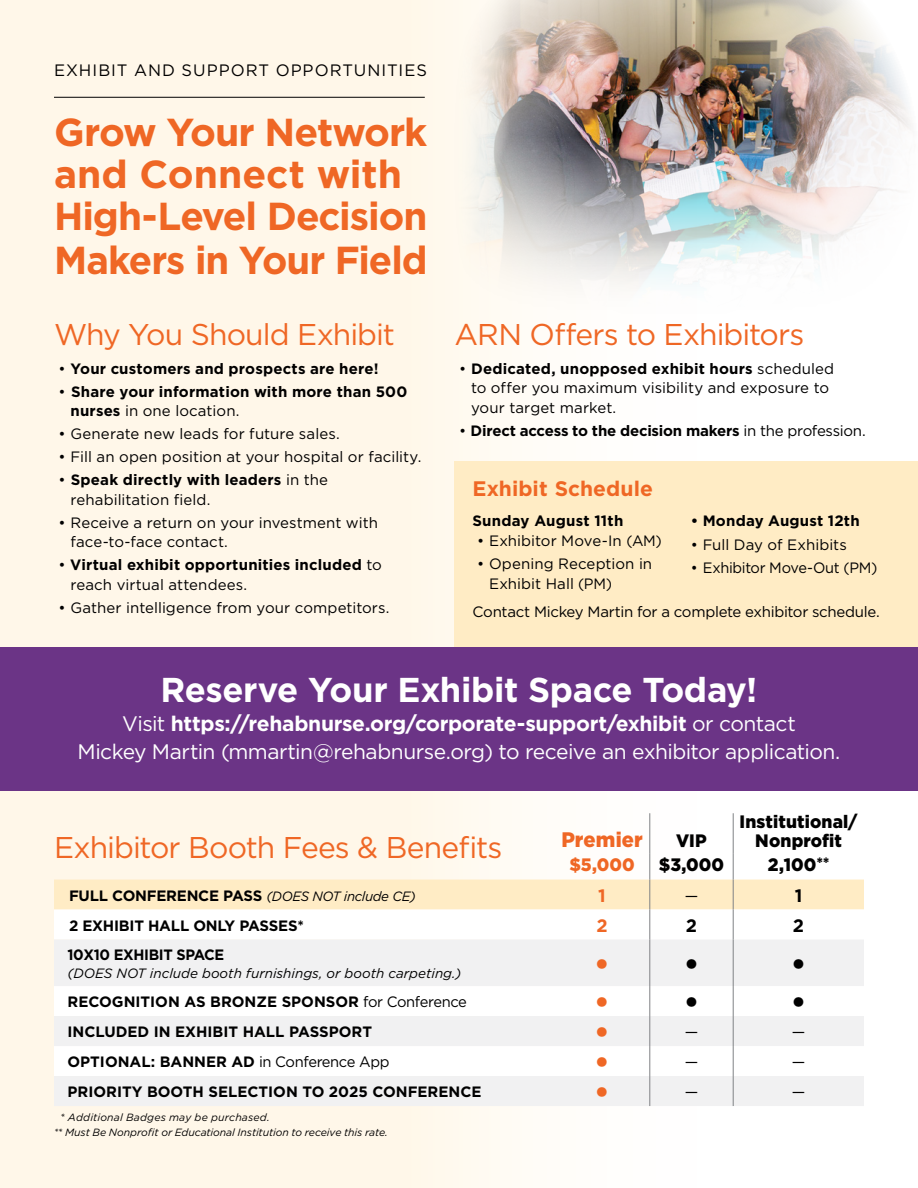
<style>
.page{position:relative;width:918px;height:1188px;background:#fff}
.page>*{position:absolute;margin:0;border:0;box-sizing:border-box;transform-origin:0 0}
.t1{font:700 39px/42.5px "Gotham";letter-spacing:-.025em;color:#ef6725}
.t2{font:700 34.5px "Gotham";letter-spacing:-.01em;color:#fff}
.t3{font:30px "Gotham";letter-spacing:-.03em;color:#ef6725}
.t4{font:900 28.5px "Gotham";color:#ef6725}
.t5{font:900 28.5px "Gotham";color:#000}
.t6{font:21px/28.5px "Gotham";letter-spacing:-.025em;color:#fff;text-align:center}
.t7{font:700 21px "Gotham";color:#ef6725}
.t8{font:900 21px "Gotham";letter-spacing:.005em;color:#ef6725;scale:.96 1}
.t9{font:900 18px/19.5px "Gotham";letter-spacing:.005em;color:#000;text-align:center;scale:.96 1}
.t10{font:900 18px "Gotham";color:#ef6725;scale:.96 1}
.t11{font:700 18px "Gotham";color:#000}
.t12{font:700 18px "Gotham";color:#ef6725}
.t13{font:16.5px "Gotham";letter-spacing:.06em;color:#000}
.t14{font:700 15px/19.5px "Gotham";color:#000}
.t15{font:15px/19.5px "Gotham";color:#000}
.t16{font:15px "Gotham";letter-spacing:-.02em;color:#000}
.t17{font:700 15px "Gotham";letter-spacing:-.025em;color:#000}
.t18{font:italic 13.5px "Gotham";color:#000}
.t19{font:italic 10.5px/15px "Gotham";letter-spacing:-.005em;color:#000}
.s1{font-weight:400}
.s2{font-weight:700}
.s3{font-weight:400;font-style:italic;font-size:13.5px}
.s4{font-family:"Gotham Narrow"}
</style>
<div class="page">
<div style="left:0;top:0;width:733px;height:1188px;background:linear-gradient(to right,#fff5e2,#fffefc)"></div>
<div style="left:0;top:647px;width:918px;height:144px;background:#6b3486"></div>
<img style="left:444px;top:0;width:467px;height:331px">
<div style="left:454px;top:462px;width:464px;height:185px;background:#ffecc5"></div>
<hr style="left:54px;top:97px;width:371px;height:1px;background:#000">
<svg style="left:54px;top:910px;width:679px;height:30px"></svg>
<svg style="left:54px;top:940px;width:810px;height:166px;fill:#f1f1f2"></svg>
<hr style="left:649px;top:813px;width:1px;height:40px;background:#808285">
<hr style="left:733px;top:813px;width:1px;height:40px;background:#808285">
<svg style="left:54px;top:853px;width:810px;height:57px"></svg>
<hr style="left:649px;top:880px;width:1px;height:30px;background:#808285">
<hr style="left:733px;top:880px;width:1px;height:30px;background:#808285">
<hr style="left:649px;top:910px;width:1px;height:30px;background:#808285">
<hr style="left:733px;top:910px;width:1px;height:30px;background:#808285">
<hr style="left:649px;top:940px;width:1px;height:46px;background:#808285">
<hr style="left:733px;top:940px;width:1px;height:46px;background:#808285">
<hr style="left:649px;top:986px;width:1px;height:30px;background:#808285">
<hr style="left:733px;top:986px;width:1px;height:30px;background:#808285">
<hr style="left:649px;top:1016px;width:1px;height:30px;background:#808285">
<hr style="left:733px;top:1016px;width:1px;height:30px;background:#808285">
<hr style="left:649px;top:1046px;width:1px;height:30px;background:#808285">
<hr style="left:733px;top:1046px;width:1px;height:30px;background:#808285">
<hr style="left:649px;top:1076px;width:1px;height:30px;background:#808285">
<hr style="left:733px;top:1076px;width:1px;height:30px;background:#808285">
<p class="t13" style="left:54px;top:60px;width:375px">EXHIBIT AND SUPPORT OPPORTUNITIES</p>
<h1 class="t1" style="left:54px;top:111px;width:375px">Grow Your Network and Connect with<br>High-Level Decision<br>Makers in Your Field</h1>
<h3 class="t3" style="left:54px;top:315px;width:342px">Why You Should Exhibit</h3>
<p class="t14" style="left:58px;top:359px;width:322px"><span class="s1">•</span> Your customers and prospects are here!</p>
<p class="t14" style="left:70px;top:382px;width:338px;text-indent:-12px"><span class="s1">•</span> Share your information with more than 500 nurses <span class="s1">in one location.</span></p>
<p class="t15" style="left:58px;top:424px;width:283px">• Generate new leads for future sales.</p>
<p class="t15" style="left:58px;top:447px;width:364px">• Fill an open position at your hospital or facility.</p>
<p class="t15" style="left:70px;top:470px;width:259px;text-indent:-12px">• <span class="s2">Speak directly with leaders</span> in the rehabilitation field.</p>
<p class="t15" style="left:70px;top:512px;width:309px;text-indent:-12px">• Receive a return on your investment with face-to-face contact.</p>
<p class="t14" style="left:71px;top:555px;width:313px;text-indent:-12px"><span class="s1">•</span> Virtual exhibit opportunities included <span class="s1">to reach virtual attendees.</span></p>
<p class="t15" style="left:59px;top:597px;width:333px">• Gather intelligence from your competitors.</p>
<h3 class="t3" style="left:454px;top:315px;width:351px">ARN Offers to Exhibitors</h3>
<p class="t15" style="left:471px;top:358px;width:365px;text-indent:-12px">• <span class="s2">Dedicated, unopposed exhibit hours</span> scheduled to offer you maximum visibility and exposure to your target market.</p>
<p class="t14" style="left:459px;top:421px;width:408px"><span class="s1">•</span> Direct access to the decision makers <span class="s1">in the profession.</span></p>
<h3 class="t7" style="left:472px;top:475px;width:182px">Exhibit Schedule</h3>
<p class="t14" style="left:472px;top:511px;width:152px">Sunday August 11th</p>
<p class="t15" style="left:477px;top:531px;width:186px">• Exhibitor Move-In (AM)</p>
<p class="t15" style="left:489px;top:554px;width:165px;text-indent:-12px">• Opening Reception in<br>Exhibit Hall (PM)</p>
<p class="t14" style="left:691px;top:511px;width:171px">• Monday August 12th</p>
<p class="t15" style="left:691px;top:534px;width:158px">• Full Day of Exhibits</p>
<p class="t16" style="left:691px;top:558px;width:188px">• Exhibitor Move-Out (PM)</p>
<p class="t16" style="left:472px;top:602px;width:409px">Contact Mickey Martin for a complete exhibitor schedule.</p>
<h2 class="t2" style="left:161px;top:667px;width:598px">Reserve Your Exhibit Space Today!</h2>
<h3 class="t6" style="left:78px;top:708px;width:764px">Visit <span class="s2">https://rehabnurse.org/corporate-support/exhibit</span> or contact<br>Mickey Martin (mmartin@rehabnurse.org) to receive an exhibitor application.</h3>
<p class="t9" style="left:740px;top:811px;width:124px">Institutional/<br>Nonprofit</p>
<h3 class="t3" style="left:54px;top:829px;width:450px">Exhibitor Booth Fees &amp; Benefits</h3>
<h3 class="t8" style="left:561px;top:825px;width:86px">Premier</h3>
<p class="t9" style="left:676px;top:831px;width:33px">VIP</p>
<p class="t10" style="left:569px;top:852px;width:70px">$5,000</p>
<p class="t9" style="left:659px;top:854px;width:70px">$3,000</p>
<p class="t9" style="left:768px;top:854px;width:66px">2,100<sup>**</sup></p>
<p class="t14" style="left:69px;top:885px;width:348px">FULL CONFERENCE PASS <span class="s3">(DOES NOT include CE)</span></p>
<p class="t12" style="left:598px;top:883px;width:9px">1</p>
<p class="t15" style="left:685px;top:885px;width:15px">—</p>
<p class="t11" style="left:795px;top:883px;width:9px">1</p>
<p class="t14" style="left:69px;top:915px;width:236px">2 EXHIBIT HALL ONLY PASSES*</p>
<p class="t12" style="left:596px;top:913px;width:13px">2</p>
<p class="t11" style="left:686px;top:913px;width:13px">2</p>
<p class="t11" style="left:793px;top:913px;width:13px">2</p>
<p class="t17" style="left:68px;top:945px;width:158px">10X10 EXHIBIT SPACE</p>
<p class="t18" style="left:68px;top:964px;width:396px">(DOES NOT include booth furnishings, or booth carpeting.)</p>
<h3 class="t4" style="left:595px;top:944px;width:16px">•</h3>
<h3 class="t5" style="left:684px;top:944px;width:16px">•</h3>
<h3 class="t5" style="left:791px;top:944px;width:16px">•</h3>
<p class="t14" style="left:68px;top:992px;width:401px">RECOGNITION AS BRONZE SPONSOR <span class="s1">for Conference</span></p>
<h3 class="t4" style="left:595px;top:983px;width:16px">•</h3>
<h3 class="t5" style="left:684px;top:983px;width:16px">•</h3>
<h3 class="t5" style="left:791px;top:983px;width:16px">•</h3>
<p class="t14" style="left:68px;top:1022px;width:306px">INCLUDED IN EXHIBIT HALL PASSPORT</p>
<h3 class="t4" style="left:595px;top:1013px;width:16px">•</h3>
<p class="t15" style="left:685px;top:1022px;width:15px">—</p>
<p class="t15" style="left:792px;top:1022px;width:15px">—</p>
<p class="t14" style="left:68px;top:1052px;width:324px">OPTIONAL: BANNER AD <span class="s1">in Conference App</span></p>
<h3 class="t4" style="left:595px;top:1043px;width:16px">•</h3>
<p class="t15" style="left:685px;top:1052px;width:15px">—</p>
<p class="t15" style="left:792px;top:1052px;width:15px">—</p>
<p class="t14" style="left:68px;top:1082px;width:415px">PRIORITY BOOTH SELECTION TO 2025 CONFERENCE</p>
<h3 class="t4" style="left:595px;top:1073px;width:16px">•</h3>
<p class="t15" style="left:685px;top:1082px;width:15px">—</p>
<p class="t15" style="left:792px;top:1082px;width:15px">—</p>
<p class="t19" style="left:54px;top:1110px;width:335px;text-indent:6px">* Additional Badges may be purchased.<br><span class="s4">*</span>* Must Be Nonprofit or Educational Institution to receive this rate.</p>
</div>
